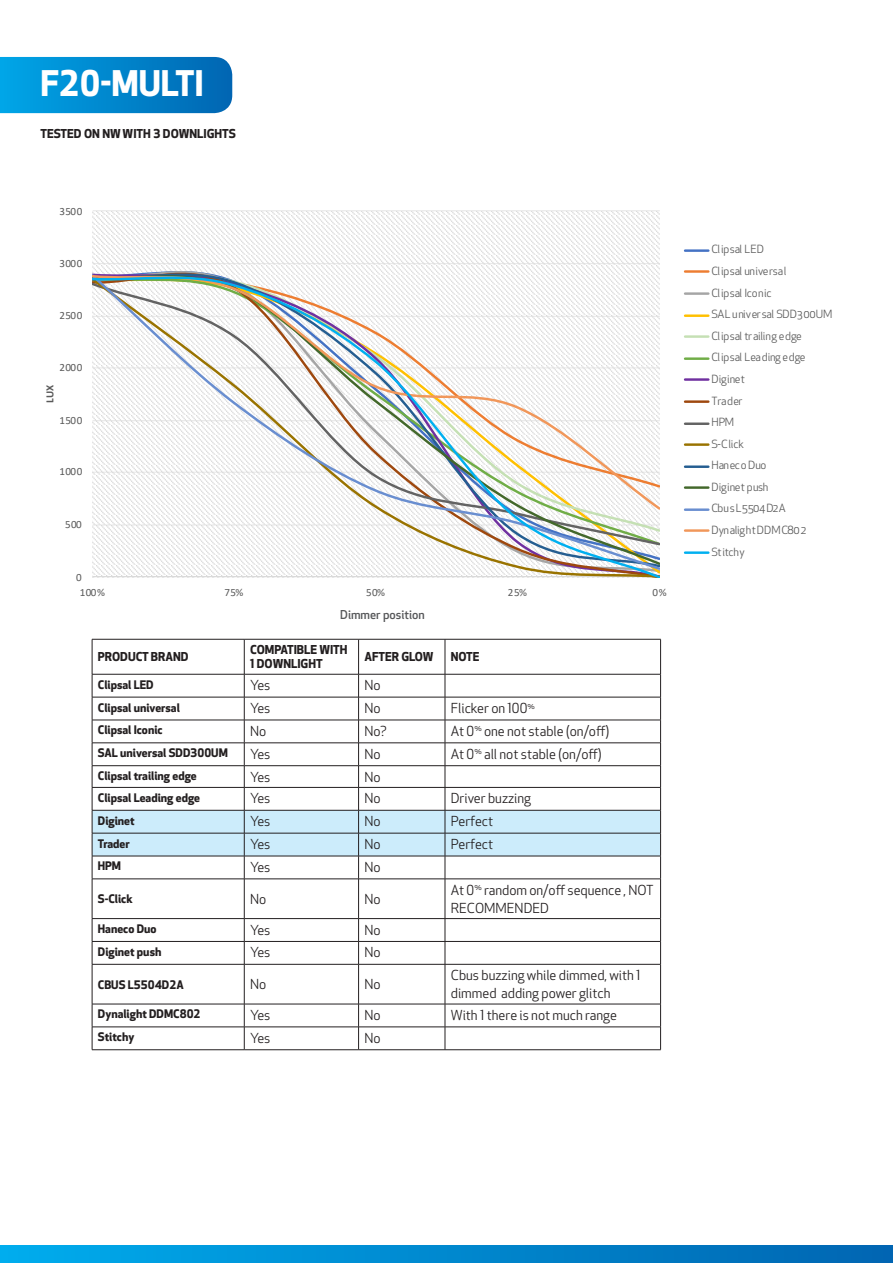
<style>
.page{position:relative;width:893px;height:1263px;background:#fff}
.page>*{position:absolute;margin:0;border:0;box-sizing:border-box;transform-origin:0 0}
.Paragraph_Style_3{font:700 34.5px "Apex New";color:#fff}
.Note{font:13.5px/18px "Apex New";color:#231f20}
.heading{font:700 12px/14.4px "Apex New";color:#231f20}
.heading-2{font:500 12px "Apex New";color:#57585a}
.product_name{font:700 11.55px "Apex New";color:#231f20}
.t1{font:11.1px/22px "Apex New";letter-spacing:-.015em;color:#595959}
.t2{font:11.1px "Calibri";letter-spacing:.05em;color:#595959}
.t3{font:11.1px/22px "Apex New";letter-spacing:.01em;color:#595959}
.t4{font:700 11.1px "Calibri";color:#595959}
</style>
<div class="page">
<div style="left:0;top:1245px;width:893px;height:18px;background:linear-gradient(to right,#00aced,#0065b1)"></div>
<hr style="left:92px;top:639px;width:152px;height:1px;background:#231f20">
<hr style="left:92px;top:639px;width:1px;height:35px;background:#231f20">
<hr style="left:244px;top:639px;width:115px;height:1px;background:#231f20">
<hr style="left:244px;top:639px;width:1px;height:35px;background:#231f20">
<hr style="left:359px;top:639px;width:86px;height:1px;background:#231f20">
<hr style="left:358px;top:639px;width:1px;height:35px;background:#231f20">
<hr style="left:445px;top:639px;width:216px;height:1px;background:#231f20">
<hr style="left:445px;top:639px;width:1px;height:35px;background:#231f20">
<hr style="left:660px;top:639px;width:1px;height:35px;background:#231f20">
<svg style="left:92px;top:674px;width:569px;height:205px"></svg>
<hr style="left:92px;top:879px;width:152px;height:1px;background:#231f20">
<hr style="left:92px;top:879px;width:1px;height:39px;background:#231f20">
<hr style="left:244px;top:879px;width:115px;height:1px;background:#231f20">
<hr style="left:244px;top:879px;width:1px;height:39px;background:#231f20">
<hr style="left:359px;top:879px;width:86px;height:1px;background:#231f20">
<hr style="left:358px;top:879px;width:1px;height:39px;background:#231f20">
<hr style="left:445px;top:879px;width:216px;height:1px;background:#231f20">
<hr style="left:445px;top:879px;width:1px;height:39px;background:#231f20">
<hr style="left:660px;top:879px;width:1px;height:39px;background:#231f20">
<hr style="left:92px;top:918px;width:152px;height:1px;background:#231f20">
<hr style="left:244px;top:918px;width:115px;height:1px;background:#231f20">
<hr style="left:359px;top:918px;width:86px;height:1px;background:#231f20">
<hr style="left:445px;top:918px;width:216px;height:1px;background:#231f20">
<hr style="left:92px;top:941px;width:152px;height:1px;background:#231f20">
<svg style="left:92px;top:919px;width:1px;height:45px"></svg>
<hr style="left:244px;top:941px;width:115px;height:1px;background:#231f20">
<svg style="left:244px;top:919px;width:1px;height:45px"></svg>
<hr style="left:359px;top:941px;width:86px;height:1px;background:#231f20">
<svg style="left:358px;top:919px;width:1px;height:45px"></svg>
<hr style="left:445px;top:941px;width:216px;height:1px;background:#231f20">
<svg style="left:445px;top:919px;width:1px;height:45px"></svg>
<svg style="left:660px;top:919px;width:1px;height:45px"></svg>
<hr style="left:92px;top:964px;width:152px;height:1px;background:#231f20">
<hr style="left:92px;top:964px;width:1px;height:40px;background:#231f20">
<hr style="left:244px;top:964px;width:115px;height:1px;background:#231f20">
<hr style="left:244px;top:964px;width:1px;height:40px;background:#231f20">
<hr style="left:359px;top:964px;width:86px;height:1px;background:#231f20">
<hr style="left:358px;top:964px;width:1px;height:40px;background:#231f20">
<hr style="left:445px;top:964px;width:216px;height:1px;background:#231f20">
<hr style="left:445px;top:964px;width:1px;height:40px;background:#231f20">
<hr style="left:660px;top:964px;width:1px;height:40px;background:#231f20">
<hr style="left:92px;top:1004px;width:152px;height:1px;background:#231f20">
<hr style="left:244px;top:1004px;width:115px;height:1px;background:#231f20">
<hr style="left:359px;top:1004px;width:86px;height:1px;background:#231f20">
<hr style="left:445px;top:1004px;width:216px;height:1px;background:#231f20">
<hr style="left:92px;top:1027px;width:152px;height:1px;background:#231f20">
<svg style="left:92px;top:1004px;width:1px;height:45px"></svg>
<hr style="left:244px;top:1027px;width:115px;height:1px;background:#231f20">
<svg style="left:244px;top:1004px;width:1px;height:45px"></svg>
<hr style="left:359px;top:1027px;width:86px;height:1px;background:#231f20">
<svg style="left:358px;top:1004px;width:1px;height:45px"></svg>
<hr style="left:445px;top:1027px;width:216px;height:1px;background:#231f20">
<svg style="left:445px;top:1004px;width:1px;height:45px"></svg>
<svg style="left:660px;top:1004px;width:1px;height:45px"></svg>
<hr style="left:92px;top:1049px;width:152px;height:1px;background:#231f20">
<hr style="left:244px;top:1049px;width:115px;height:1px;background:#231f20">
<hr style="left:359px;top:1049px;width:86px;height:1px;background:#231f20">
<hr style="left:445px;top:1049px;width:216px;height:1px;background:#231f20">
<svg style="left:0;top:57px;width:232px;height:56px;background:#0286cd"></svg>
<svg style="left:92px;top:210px;width:618px;height:368px"></svg>
<p class="Paragraph_Style_3" style="left:40px;top:58px;width:165px">F20-MULTI</p>
<p class="heading" style="left:40px;top:126px;width:197px">TESTED ON NW WITH 3 DOWNLIGHTS</p>
<p class="t2" style="left:60px;top:204px;width:24px">3500</p>
<p class="t2" style="left:60px;top:255px;width:24px">3000</p>
<p class="t2" style="left:60px;top:308px;width:24px">2500</p>
<p class="t2" style="left:60px;top:360px;width:24px">2000</p>
<p class="t4" style="left:42px;top:403px;width:19px;rotate:-90deg">LUX</p>
<p class="t2" style="left:60px;top:412px;width:24px">1500</p>
<p class="t2" style="left:60px;top:464px;width:24px">1000</p>
<p class="t2" style="left:65px;top:517px;width:18px">500</p>
<p class="t2" style="left:76px;top:569px;width:7px">0</p>
<p class="t2" style="left:80px;top:584px;width:27px">100%</p>
<p class="t2" style="left:224px;top:584px;width:20px">75%</p>
<p class="t2" style="left:366px;top:584px;width:20px">50%</p>
<p class="t2" style="left:508px;top:584px;width:20px">25%</p>
<p class="t2" style="left:653px;top:584px;width:16px">0%</p>
<p class="heading-2" style="left:340px;top:607px;width:86px">Dimmer position</p>
<p class="heading" style="left:98px;top:649px;width:92px">PRODUCT BRAND</p>
<p class="heading" style="left:250px;top:642px;width:99px">COMPATIBLE WITH<br>1 DOWNLIGHT</p>
<p class="heading" style="left:364px;top:649px;width:71px">AFTER GLOW</p>
<p class="heading" style="left:451px;top:649px;width:30px">NOTE</p>
<p class="product_name" style="left:98px;top:676px;width:57px">Clipsal LED</p>
<p class="Note" style="left:250px;top:676px;width:22px">Yes</p>
<p class="Note" style="left:364px;top:676px;width:18px">No</p>
<p class="product_name" style="left:98px;top:699px;width:84px">Clipsal universal</p>
<p class="Note" style="left:250px;top:699px;width:22px">Yes</p>
<p class="Note" style="left:364px;top:699px;width:18px">No</p>
<p class="Note" style="left:451px;top:699px;width:86px">Flicker on 100<sup>%</sup></p>
<p class="product_name" style="left:98px;top:722px;width:66px">Clipsal Iconic</p>
<p class="Note" style="left:250px;top:722px;width:18px">No</p>
<p class="Note" style="left:364px;top:722px;width:24px">No?</p>
<p class="Note" style="left:451px;top:722px;width:160px">At 0<sup>%</sup> one not stable (on/off)</p>
<p class="product_name" style="left:98px;top:745px;width:131px">SAL universal SDD300UM</p>
<p class="Note" style="left:250px;top:745px;width:22px">Yes</p>
<p class="Note" style="left:364px;top:745px;width:18px">No</p>
<p class="Note" style="left:451px;top:745px;width:152px">At 0<sup>%</sup> all not stable (on/off)</p>
<p class="product_name" style="left:98px;top:767px;width:100px">Clipsal trailing edge</p>
<p class="Note" style="left:250px;top:768px;width:22px">Yes</p>
<p class="Note" style="left:364px;top:768px;width:18px">No</p>
<p class="product_name" style="left:98px;top:789px;width:104px">Clipsal Leading edge</p>
<p class="Note" style="left:250px;top:789px;width:22px">Yes</p>
<p class="Note" style="left:364px;top:789px;width:18px">No</p>
<p class="Note" style="left:451px;top:789px;width:82px">Driver buzzing</p>
<p class="product_name" style="left:98px;top:812px;width:38px">Diginet</p>
<p class="Note" style="left:250px;top:812px;width:22px">Yes</p>
<p class="Note" style="left:364px;top:812px;width:18px">No</p>
<p class="Note" style="left:451px;top:812px;width:44px">Perfect</p>
<p class="product_name" style="left:98px;top:835px;width:33px">Trader</p>
<p class="Note" style="left:250px;top:835px;width:22px">Yes</p>
<p class="Note" style="left:364px;top:835px;width:18px">No</p>
<p class="Note" style="left:451px;top:835px;width:44px">Perfect</p>
<p class="product_name" style="left:98px;top:858px;width:25px">HPM</p>
<p class="Note" style="left:250px;top:858px;width:22px">Yes</p>
<p class="Note" style="left:364px;top:858px;width:18px">No</p>
<p class="product_name" style="left:98px;top:890px;width:36px">S-Click</p>
<p class="Note" style="left:250px;top:890px;width:18px">No</p>
<p class="Note" style="left:364px;top:890px;width:18px">No</p>
<p class="Note" style="left:451px;top:881px;width:204px">At 0<sup>%</sup> random on/off sequence , NOT<br>RECOMMENDED</p>
<p class="product_name" style="left:98px;top:920px;width:60px">Haneco Duo</p>
<p class="Note" style="left:250px;top:920px;width:22px">Yes</p>
<p class="Note" style="left:364px;top:920px;width:18px">No</p>
<p class="product_name" style="left:98px;top:943px;width:65px">Diginet push</p>
<p class="Note" style="left:250px;top:943px;width:22px">Yes</p>
<p class="Note" style="left:364px;top:943px;width:18px">No</p>
<p class="product_name" style="left:98px;top:976px;width:87px">CBUS L5504D2A</p>
<p class="Note" style="left:250px;top:975px;width:18px">No</p>
<p class="Note" style="left:364px;top:975px;width:18px">No</p>
<p class="Note" style="left:451px;top:966px;width:191px">Cbus buzzing while dimmed, with 1 dimmed adding power glitch</p>
<p class="product_name" style="left:98px;top:1006px;width:104px">Dynalight DDMC802</p>
<p class="Note" style="left:250px;top:1006px;width:22px">Yes</p>
<p class="Note" style="left:364px;top:1006px;width:18px">No</p>
<p class="Note" style="left:451px;top:1006px;width:168px">With 1 there is not much range</p>
<p class="product_name" style="left:98px;top:1029px;width:38px">Stitchy</p>
<p class="Note" style="left:250px;top:1029px;width:22px">Yes</p>
<p class="Note" style="left:364px;top:1029px;width:18px">No</p>
<p class="t1" style="left:711px;top:238px;width:77px">Clipsal LED<br>Clipsal universal<br>Clipsal Iconic</p>
<p class="t1" style="left:711px;top:303px;width:123px">SAL universal SDD300UM<br>Cl ipsal trailing edge</p>
<p class="t1" style="left:711px;top:346px;width:96px">Clipsal Leading edge<br>Diginet<br>Trader</p>
<p class="t1" style="left:711px;top:411px;width:34px">HPM<br>S-Click</p>
<p class="t1" style="left:711px;top:454px;width:59px">Haneco Duo<br>Diginet push</p>
<p class="t3" style="left:711px;top:497px;width:97px">Cbus L5504D2A<br>Dynalight DDMC802<br>Stitchy</p>
</div>
